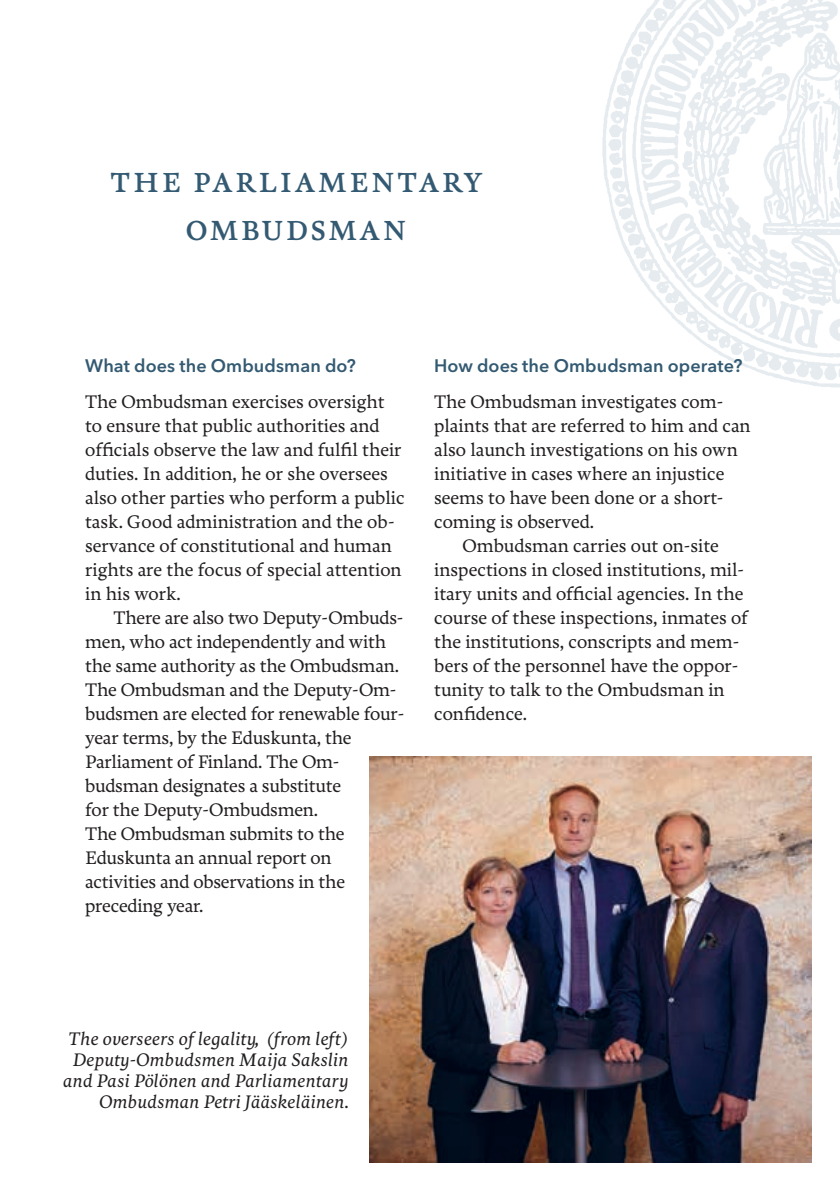
<style>
.page{position:relative;width:840px;height:1191px;background:#fff}
.page>*{position:absolute;margin:0;border:0;box-sizing:border-box;transform-origin:0 0}
.t1{font:500 38px/48px "Freya";letter-spacing:.03em;color:#335a72;text-align:center}
.t2{font:500 19px/24px "Freya";color:#231f20}
.t3{font:italic 500 19px/21px "Freya";letter-spacing:.005em;color:#231f20;text-align:right}
.t4{font:600 18px "Avenir Next LT Pro";letter-spacing:.01em;color:#335a72}
</style>
<div class="page">
<img style="left:602px;top:0;width:237px;height:387px">
<img style="left:369px;top:756px;width:442px;height:406px">
<h1 class="t1" style="left:109px;top:157px;width:375px">the parliamentary ombudsman</h1>
<p class="t4" style="left:85px;top:355px;width:272px">What does the Ombudsman do?</p>
<p class="t2" style="left:85px;top:390px;width:321px">The Ombudsman exercises oversight to ensure that public authorities and officials observe the law and fulfil their duties. In addition, he or she oversees also other parties who perform a public task. Good administration and the ob&shy;servance of constitutional and human rights are the focus of special attention in his work.</p>
<p class="t2" style="left:85px;top:606px;width:320px;text-indent:28px">There are also two Deputy-Ombuds&shy;men, who act independently and with the same authority as the Ombudsman.<br>The Ombudsman and the Deputy-Om&shy;budsmen are elected for renewable four&shy;year terms, by the Eduskunta, the<br>Parliament of Finland. The Om&shy;budsman designates a substitute<br>for the Deputy-Ombudsmen.<br>The Ombudsman submits to the<br>Eduskunta an annual report on activities and observations in the preceding year.</p>
<p class="t4" style="left:434px;top:355px;width:310px">How does the Ombudsman operate?</p>
<p class="t2" style="left:434px;top:390px;width:290px">The Ombudsman investigates com-</p>
<p class="t2" style="left:434px;top:414px;width:318px">plaints that are referred to him and can</p>
<p class="t2" style="left:434px;top:438px;width:305px">also launch investigations on his own</p>
<p class="t2" style="left:434px;top:462px;width:291px">initiative in cases where an injustice</p>
<p class="t2" style="left:434px;top:486px;width:290px">seems to have been done or a short-</p>
<p class="t2" style="left:434px;top:510px;width:161px">coming is observed.</p>
<p class="t2" style="left:462px;top:534px;width:258px">Ombudsman carries out on-site</p>
<p class="t2" style="left:434px;top:558px;width:311px">inspections in closed institutions, mil-</p>
<p class="t2" style="left:434px;top:582px;width:310px">itary units and official agencies. In the</p>
<p class="t2" style="left:434px;top:606px;width:315px">course of these inspections, inmates of</p>
<p class="t2" style="left:434px;top:630px;width:306px">the institutions, conscripts and mem-</p>
<p class="t2" style="left:434px;top:654px;width:305px">bers of the personnel have the oppor-</p>
<p class="t2" style="left:434px;top:678px;width:292px">tunity to talk to the Ombudsman in</p>
<p class="t2" style="left:434px;top:702px;width:94px">confidence.</p>
<p class="t3" style="left:63px;top:1028px;width:287px">The overseers of legality, (from left)<br>Deputy-Ombudsmen Maija Sakslin and Pasi Pölönen and Parliamentary Ombudsman Petri Jääskeläinen.</p>
</div>
